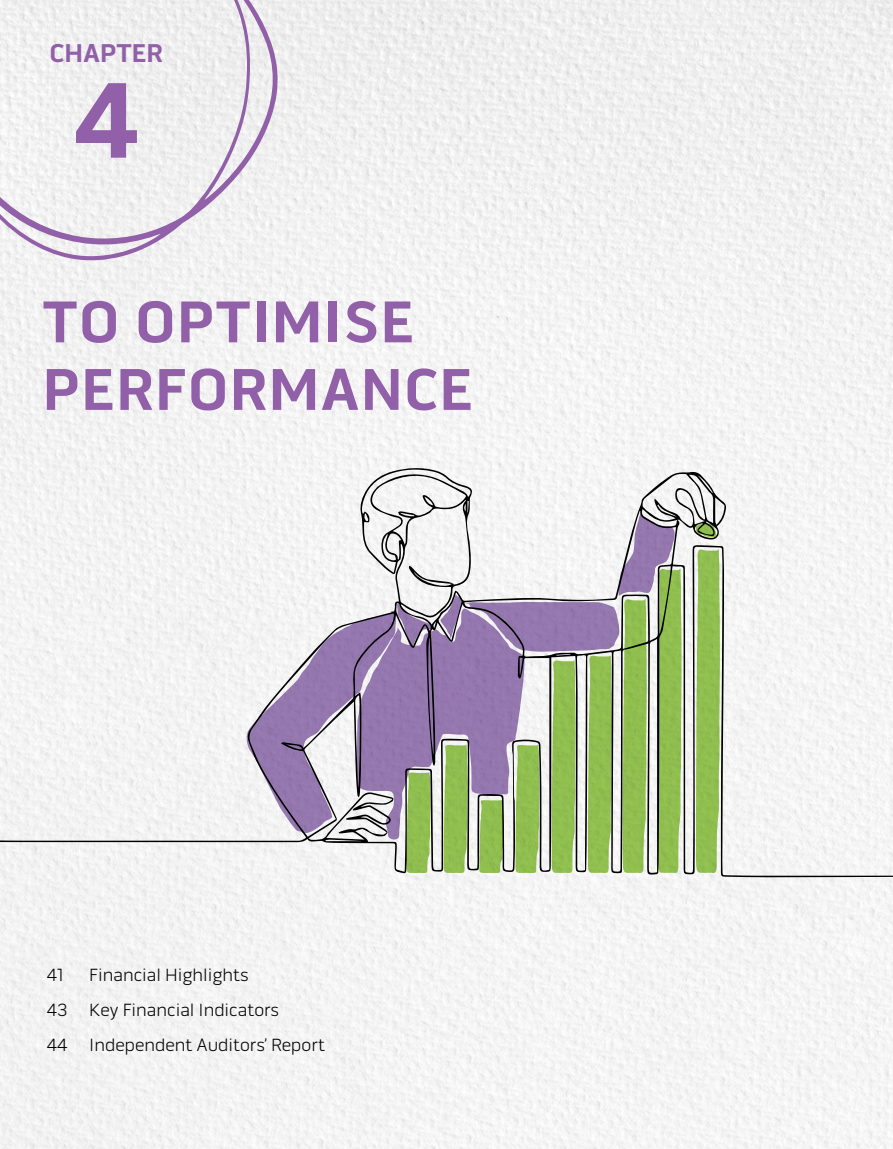
<style>
.page{position:relative;width:893px;height:1149px;background:#fff}
.page>*{position:absolute;margin:0;border:0;box-sizing:border-box;transform-origin:0 0}
.t1{font:700 109.5px "Pill Gothic 600 mg";color:#9160a8}
.t2{font:700 60px/67.5px "Pill Gothic 600 mg";letter-spacing:.02em;color:#9160a8}
.t3{font:700 26.25px "Pill Gothic 600 mg";color:#9160a8}
.t4{font:300 18px/34.7px "Pill Gothic 600 mg";color:#000}
</style>
<div class="page">
<img style="left:0;top:0;width:893px;height:1148px">
<svg style="left:0;top:466px;width:893px;height:422px;fill:#f4f4f4"></svg>
<svg style="left:0;top:0;width:279px;height:261px;fill:#f0f0f0"></svg>
<svg style="left:246px;top:513px;width:435px;height:360px"></svg>
<svg style="left:696px;top:548px;width:24px;height:325px;background:#97c25c"></svg>
<svg style="left:695px;top:523px;width:21px;height:14px"></svg>
<h3 class="t3" style="left:50px;top:37px;width:115px">CHAPTER</h3>
<h1 class="t1" style="left:73px;top:55px;width:67px">4</h1>
<h2 class="t2" style="left:43px;top:289px;width:432px">TO OPTIMISE<br>PERFORMANCE</h2>
<p class="t4" style="left:47px;top:957px;width:280px;text-indent:43px">Financial Highlights<br>43 Key Financial Indicators<br>44 Independent Auditors’ Report</p>
<p class="t4" style="left:47px;top:957px;width:18px">41</p>
</div>
